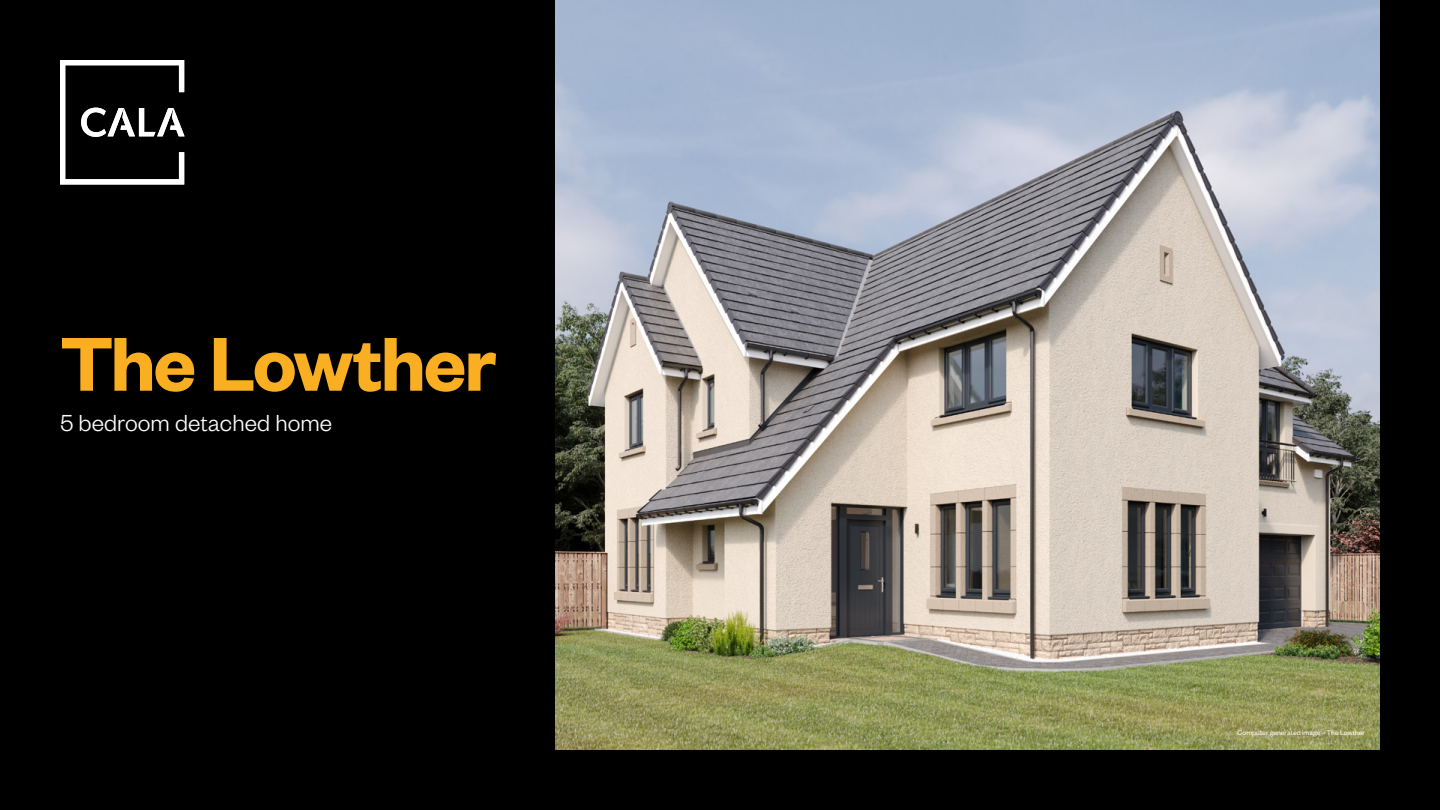
<style>
.page{position:relative;width:1440px;height:810px;background:#000}
.page>*{position:absolute;margin:0;border:0;box-sizing:border-box;transform-origin:0 0}
.t1{font:83.78px "Founders Grotesk Sm Bd";letter-spacing:-.025em;color:#faaf23}
.t2{font:300 25.5px "Founders Grotesk";letter-spacing:.005em;color:#fff}
.t3{font:7.5px "Founders Grotesk";letter-spacing:.005em;color:#fff}
</style>
<div class="page">
<img style="left:555px;top:0;width:825px;height:750px">
<svg style="left:60px;top:60px;width:125px;height:124px"></svg>
<h1 class="t1" style="left:60px;top:311px;width:438px">The Lowther</h1>
<h2 class="t2" style="left:60px;top:408px;width:274px">5 bedroom detached home</h2>
<p class="t3" style="left:1238px;top:728px;width:129px">Computer generated image – The Lowther</p>
</div>
